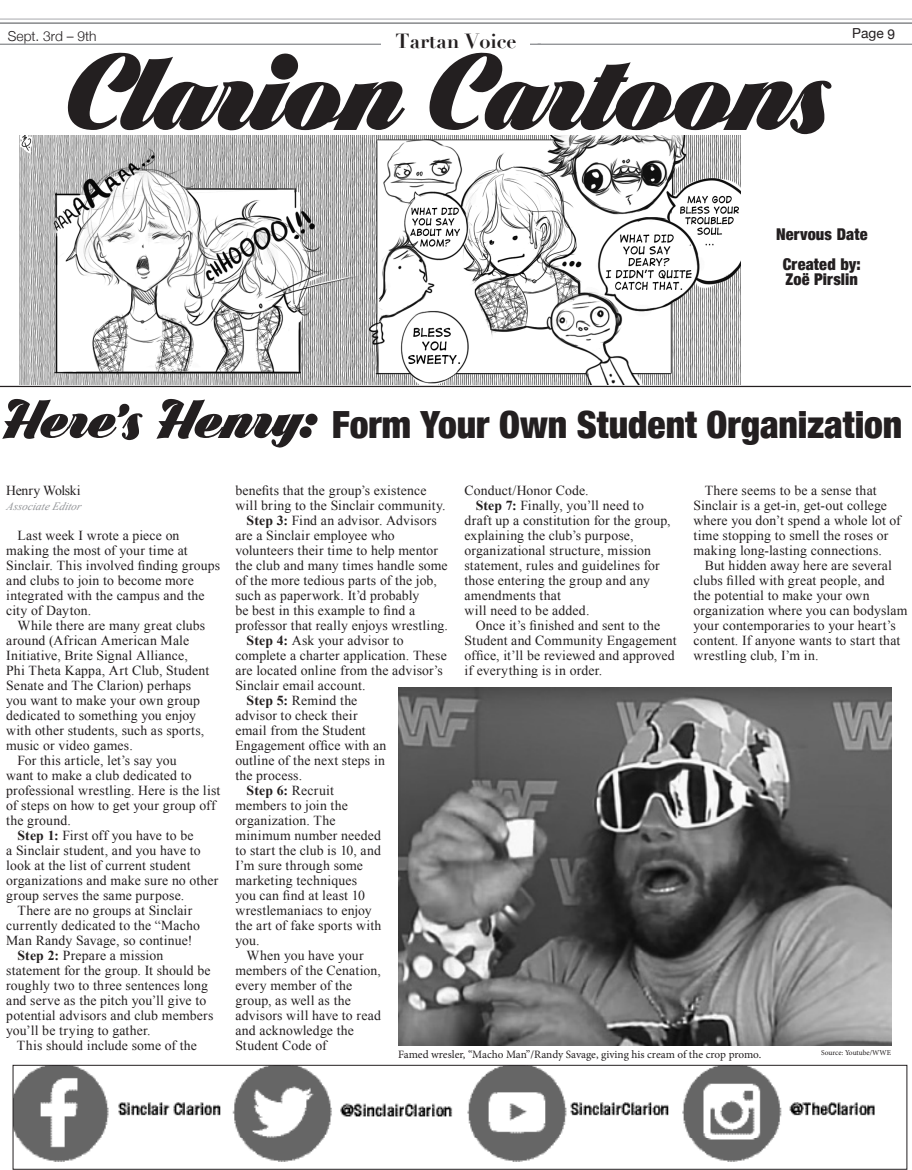
<style>
.page{position:relative;width:912px;height:1170px;background:#fff}
.page>*{position:absolute;margin:0;border:0;box-sizing:border-box;transform-origin:0 0}
.t1{font:120px "Black Larch PERSONALUSEONLY";color:#231f20}
.Headline_Centerpiece{font:900 condensed 37.5px "Helvetica Neue";letter-spacing:-.005em;color:#231f20}
.t2{font:700 20px "Didot";color:#231f20}
.NEWRAGRIGHT{font:900 condensed 16.25px "Helvetica Neue";letter-spacing:.01em;color:#231f20}
.NEWRAGRIGHT-2{font:13.75px/15px "Times New Roman";letter-spacing:.01em;color:#231f20}
.t3{font:300 13.75px "Helvetica Neue";color:#231f20}
.Reporter_Name{font:13.75px "Times New Roman";letter-spacing:-.02em;color:#231f20}
.t4{font:13.75px "Helvetica Neue";color:#231f20}
.t5{font:11.25px "Minion Pro";letter-spacing:-.005em;color:#231f20}
.Reporter_Title{font:italic 11.25px "Times New Roman";color:#939598}
.Photo_Credit{font:7.5px "Minion Pro";letter-spacing:-.005em;color:#231f20}
.s1{font-family:"Black Larch PERSONALUSEONLY";font-weight:400;font-stretch:normal;font-size:60px}
.s2{font-weight:700}
</style>
<div class="page">
<hr style="left:0;top:22px;width:911px;height:2px;background:#8a8c8f">
<hr style="left:0;top:19px;width:911px;height:1px;background:#a8a9ad">
<hr style="left:0;top:44px;width:540px;height:1px;background:#95979a">
<hr style="left:537px;top:44px;width:374px;height:1px;background:#95979a">
<div style="left:382px;top:29px;width:148px;height:29px;background:#fff"></div>
<img style="left:19px;top:135px;width:721px;height:249px">
<hr style="left:0;top:386px;width:910px;height:1px;background:#231f20">
<img style="left:15px;top:1067px;width:860px;height:94px">
<div style="left:13px;top:1065px;width:893px;height:105px;border:1px solid #231f20"></div>
<img style="left:398px;top:688px;width:493px;height:358px">
<p class="t3" style="left:8px;top:25px;width:90px">Sept. 3rd – 9th</p>
<p class="t4" style="left:851px;top:23px;width:44px">Page 9</p>
<p class="t2" style="left:395px;top:29px;width:122px">Tartan Voice</p>
<p class="t1" style="left:71px;top:24px;width:763px">Clarion Cartoons</p>
<p class="NEWRAGRIGHT" style="left:775px;top:221px;width:93px">Nervous Date</p>
<p class="NEWRAGRIGHT" style="left:782px;top:251px;width:80px">Created by:</p>
<p class="NEWRAGRIGHT" style="left:785px;top:266px;width:74px">Zoë Pirslin</p>
<p class="Headline_Centerpiece" style="left:4px;top:394px;width:899px"><span class="s1">Here’s Henry:</span> Form Your Own Student Organization</p>
<p class="Reporter_Name" style="left:6px;top:481px;width:76px">Henry Wolski</p>
<p class="Reporter_Title" style="left:6px;top:498px;width:79px">Associate Editor</p>
<p class="NEWRAGRIGHT-2" style="left:6px;top:528px;width:215px;text-indent:11px">Last week I wrote a piece on making the most of your time at<br>Sinclair. This involved finding groups and clubs to join to become more integrated with the campus and the city of Dayton.</p>
<p class="NEWRAGRIGHT-2" style="left:6px;top:618px;width:204px;text-indent:11px">While there are many great clubs around (African American Male<br>Initiative, Brite Signal Alliance,<br>Phi Theta Kappa, Art Club, Student<br>Senate and The Clarion) perhaps you want to make your own group dedicated to something you enjoy with other students, such as sports, music or video games.</p>
<p class="NEWRAGRIGHT-2" style="left:6px;top:753px;width:215px;text-indent:11px">For this article, let’s say you<br>want to make a club dedicated to professional wrestling. Here is the list of steps on how to get your group off the ground.</p>
<p class="NEWRAGRIGHT-2" style="left:6px;top:828px;width:214px;text-indent:11px"><span class="s2">Step 1:</span> First off you have to be<br>a Sinclair student, and you have to look at the list of current student organizations and make sure no other group serves the same purpose.</p>
<p class="NEWRAGRIGHT-2" style="left:6px;top:903px;width:195px;text-align:center">There are no groups at Sinclair currently dedicated to the “Macho<br>Man Randy Savage, so continue!</p>
<p class="NEWRAGRIGHT-2" style="left:18px;top:948px;width:147px"><span class="s2">Step 2:</span> Prepare a mission</p>
<p class="NEWRAGRIGHT-2" style="left:6px;top:963px;width:206px">statement for the group. It should be</p>
<p class="NEWRAGRIGHT-2" style="left:6px;top:978px;width:203px">roughly two to three sentences long</p>
<p class="NEWRAGRIGHT-2" style="left:6px;top:993px;width:201px">and serve as the pitch you’ll give to</p>
<p class="NEWRAGRIGHT-2" style="left:6px;top:1008px;width:209px">potential advisors and club members</p>
<p class="NEWRAGRIGHT-2" style="left:6px;top:1023px;width:146px">you’ll be trying to gather.</p>
<p class="NEWRAGRIGHT-2" style="left:17px;top:1038px;width:181px">This should include some of the</p>
<p class="NEWRAGRIGHT-2" style="left:235px;top:483px;width:212px">benefits that the group’s existence will bring to the Sinclair community.</p>
<p class="NEWRAGRIGHT-2" style="left:235px;top:513px;width:214px;text-indent:11px"><span class="s2">Step 3:</span> Find an advisor. Advisors are a Sinclair employee who volunteers their time to help mentor the club and many times handle some of the more tedious parts of the job, such as paperwork. It’d probably<br>be best in this example to find a professor that really enjoys wrestling.</p>
<p class="NEWRAGRIGHT-2" style="left:235px;top:633px;width:213px;text-indent:11px"><span class="s2">Step 4:</span> Ask your advisor to complete a charter application. These are located online from the advisor’s<br>Sinclair email account.</p>
<p class="NEWRAGRIGHT-2" style="left:235px;top:693px;width:153px;text-indent:11px"><span class="s2">Step 5:</span> Remind the advisor to check their email from the Student<br>Engagement office with an outline of the next steps in the process.</p>
<p class="NEWRAGRIGHT-2" style="left:235px;top:783px;width:147px;text-indent:11px"><span class="s2">Step 6:</span> Recruit members to join the organization. The minimum number needed to start the club is 10, and<br>I’m sure through some marketing techniques<br>you can find at least 10 wrestlemaniacs to enjoy the art of fake sports with you.</p>
<p class="NEWRAGRIGHT-2" style="left:235px;top:948px;width:147px;text-indent:11px">When you have your members of the Cenation, every member of the group, as well as the advisors will have to read and acknowledge the<br>Student Code of</p>
<p class="NEWRAGRIGHT-2" style="left:464px;top:483px;width:126px">Conduct/Honor Code.</p>
<p class="NEWRAGRIGHT-2" style="left:464px;top:498px;width:208px;text-indent:11px"><span class="s2">Step 7:</span> Finally, you’ll need to draft up a constitution for the group, explaining the club’s purpose, organizational structure, mission statement, rules and guidelines for those entering the group and any amendments that<br>will need to be added.</p>
<p class="NEWRAGRIGHT-2" style="left:464px;top:618px;width:213px;text-indent:11px">Once it’s finished and sent to the Student and Community Engagement office, it’ll be reviewed and approved if everything is in order.</p>
<p class="NEWRAGRIGHT-2" style="left:693px;top:483px;width:209px;text-indent:11px">There seems to be a sense that Sinclair is a get-in, get-out college where you don’t spend a whole lot of time stopping to smell the roses or making long-lasting connections.</p>
<p class="NEWRAGRIGHT-2" style="left:693px;top:558px;width:215px;text-indent:11px">But hidden away here are several clubs filled with great people, and<br>the potential to make your own organization where you can bodyslam your contemporaries to your heart’s content. If anyone wants to start that wrestling club, I’m in.</p>
<p class="t5" style="left:398px;top:1047px;width:364px">Famed wresler, “Macho Man”/Randy Savage, giving his cream of the crop promo.</p>
<p class="Photo_Credit" style="left:821px;top:1048px;width:71px">Source: Youtube/WWE</p>
</div>
